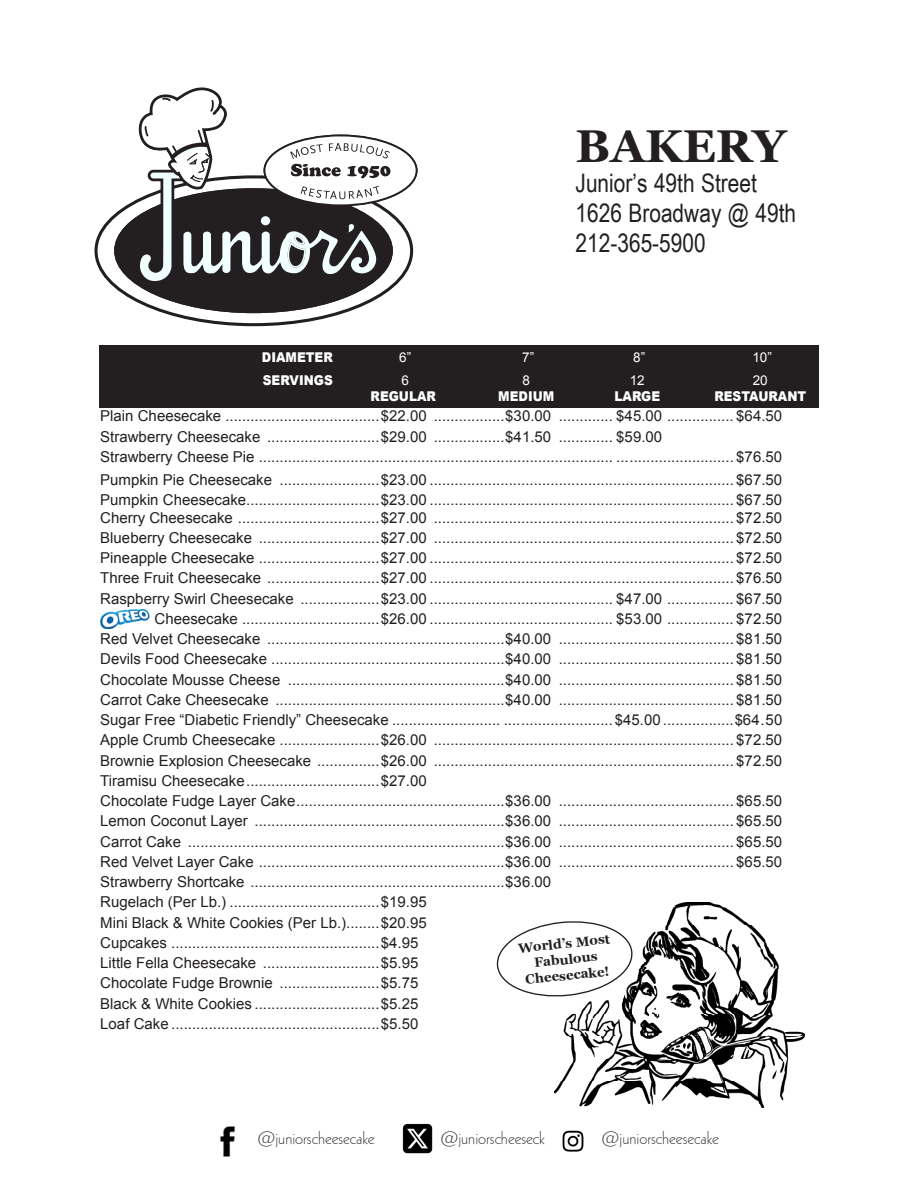
<style>
.page{position:relative;width:918px;height:1188px;background:#fff}
.page>*{position:absolute;margin:0;border:0;box-sizing:border-box;transform-origin:0 0}
.selling_copy{font:700 46.05px "Georgia";color:#231f20}
.selling_copy-2{font:25.5px "Arial Narrow";color:#231f20}
.t1{font:18px "Geometric 231 BT Light C";color:#231f20}
.t2{font:15px "Arial";color:#231f20}
.t3{font:900 13.5px "Arial";color:#fff;scale:.9 1}
.t4{font:13.5px "Arial";color:#fff}
.t5{font:700 13.35px/16px "Georgia";color:#231f20;text-align:center}
</style>
<div class="page">
<div style="left:99px;top:345px;width:720px;height:63px;background:#231f20"></div>
<img style="left:554px;top:903px;width:250px;height:204px">
<svg style="left:496px;top:919px;width:138px;height:80px"></svg>
<svg style="left:95px;top:175px;width:318px;height:151px"></svg>
<div style="left:114px;top:188px;width:279px;height:125px;background:#231f20;border:2px solid #231f20;border-radius:50%"></div>
<svg style="left:263px;top:134px;width:155px;height:72px"></svg>
<svg style="left:136px;top:87px;width:254px;height:198px"></svg>
<img style="left:220px;top:1126px;width:16px;height:30px">
<img style="left:402px;top:1123px;width:31px;height:31px">
<img style="left:562px;top:1130px;width:22px;height:22px">
<img style="left:100px;top:608px;width:50px;height:20px">
<p class="selling_copy" style="left:576px;top:111px;width:212px">BAKERY</p>
<p class="selling_copy-2" style="left:576px;top:164px;width:183px">Junior’s 49th Street</p>
<p class="selling_copy-2" style="left:576px;top:194px;width:222px">1626 Broadway @ 49th</p>
<p class="selling_copy-2" style="left:576px;top:224px;width:132px">212-365-5900</p>
<p class="t3" style="left:262px;top:348px;width:80px">DIAMETER</p>
<p class="t4" style="left:399px;top:349px;width:14px">6”</p>
<p class="t4" style="left:522px;top:349px;width:14px">7”</p>
<p class="t4" style="left:633px;top:349px;width:14px">8”</p>
<p class="t4" style="left:752px;top:349px;width:21px">10”</p>
<p class="t3" style="left:263px;top:370px;width:79px">SERVINGS</p>
<p class="t4" style="left:402px;top:371px;width:9px">6</p>
<p class="t4" style="left:523px;top:371px;width:9px">8</p>
<p class="t4" style="left:630px;top:371px;width:17px">12</p>
<p class="t4" style="left:753px;top:371px;width:17px">20</p>
<p class="t3" style="left:371px;top:386px;width:74px">REGULAR</p>
<p class="t3" style="left:498px;top:386px;width:64px">MEDIUM</p>
<p class="t3" style="left:614px;top:386px;width:52px">LARGE</p>
<p class="t3" style="left:714px;top:386px;width:104px">RESTAURANT</p>
<p class="t2" style="left:100px;top:406px;width:683px">Plain Cheesecake .....................................$22.00 .................$30.00 ............. $45.00 ................ $64.50</p>
<p class="t2" style="left:100px;top:426px;width:563px">Strawberry Cheesecake ...........................$29.00 .................$41.50 ............. $59.00</p>
<p class="t2" style="left:100px;top:447px;width:683px">Strawberry Cheese Pie ..................................................................................... ............................ $76.50</p>
<p class="t2" style="left:100px;top:470px;width:683px">Pumpkin Pie Cheesecake ........................$23.00 ......................................................................... $67.50</p>
<p class="t2" style="left:100px;top:490px;width:683px">Pumpkin Cheesecake................................$23.00 ......................................................................... $67.50</p>
<p class="t2" style="left:100px;top:507px;width:683px">Cherry Cheesecake ..................................$27.00 ........................................................................ $72.50</p>
<p class="t2" style="left:100px;top:528px;width:683px">Blueberry Cheesecake .............................$27.00 ........................................................................ $72.50</p>
<p class="t2" style="left:100px;top:548px;width:683px">Pineapple Cheesecake .............................$27.00 ......................................................................... $72.50</p>
<p class="t2" style="left:100px;top:568px;width:683px">Three Fruit Cheesecake ...........................$27.00 ......................................................................... $76.50</p>
<p class="t2" style="left:100px;top:588px;width:683px">Raspberry Swirl Cheesecake ...................$23.00 ............................................ $47.00 ................ $67.50</p>
<p class="t2" style="left:155px;top:609px;width:629px">Cheesecake .................................$26.00 ............................................ $53.00 ................ $72.50</p>
<p class="t2" style="left:100px;top:629px;width:683px">Red Velvet Cheesecake .........................................................$40.00 .......................................... $81.50</p>
<p class="t2" style="left:100px;top:649px;width:683px">Devils Food Cheesecake ........................................................$40.00 .......................................... $81.50</p>
<p class="t2" style="left:100px;top:669px;width:683px">Chocolate Mousse Cheese ....................................................$40.00 .......................................... $81.50</p>
<p class="t2" style="left:100px;top:690px;width:683px">Carrot Cake Cheesecake .......................................................$40.00 .......................................... $81.50</p>
<p class="t2" style="left:100px;top:710px;width:684px">Sugar Free “Diabetic Friendly” Cheesecake .......................... ..........................$45.00 .................$64.50</p>
<p class="t2" style="left:100px;top:730px;width:683px">Apple Crumb Cheesecake ........................$26.00 ........................................................................ $72.50</p>
<p class="t2" style="left:100px;top:750px;width:683px">Brownie Explosion Cheesecake ...............$26.00 ........................................................................ $72.50</p>
<p class="t2" style="left:100px;top:771px;width:328px">Tiramisu Cheesecake................................$27.00</p>
<p class="t2" style="left:100px;top:791px;width:683px">Chocolate Fudge Layer Cake..................................................$36.00 .......................................... $65.50</p>
<p class="t2" style="left:100px;top:811px;width:683px">Lemon Coconut Layer ............................................................$36.00 .......................................... $65.50</p>
<p class="t2" style="left:100px;top:831px;width:683px">Carrot Cake ............................................................................$36.00 .......................................... $65.50</p>
<p class="t2" style="left:100px;top:852px;width:683px">Red Velvet Layer Cake ...........................................................$36.00 .......................................... $65.50</p>
<p class="t2" style="left:100px;top:872px;width:452px">Strawberry Shortcake .............................................................$36.00</p>
<p class="t2" style="left:100px;top:892px;width:328px">Rugelach (Per Lb.) ....................................$19.95</p>
<p class="t2" style="left:100px;top:912px;width:328px">Mini Black &amp; White Cookies (Per Lb.)........$20.95</p>
<p class="t2" style="left:100px;top:933px;width:320px">Cupcakes ..................................................$4.95</p>
<p class="t2" style="left:100px;top:953px;width:320px">Little Fella Cheesecake ............................$5.95</p>
<p class="t2" style="left:100px;top:973px;width:320px">Chocolate Fudge Brownie ........................$5.75</p>
<p class="t2" style="left:100px;top:993px;width:320px">Black &amp; White Cookies ..............................$5.25</p>
<p class="t2" style="left:100px;top:1014px;width:320px">Loaf Cake ..................................................$5.50</p>
<p class="t5" style="left:517px;top:939px;width:94px;rotate:-6deg">World’s Most<br>Fabulous<br>Cheesecake!</p>
<p class="t1" style="left:257px;top:1127px;width:119px">@juniorscheesecake</p>
<p class="t1" style="left:440px;top:1127px;width:106px">@juniorscheeseck</p>
<p class="t1" style="left:602px;top:1127px;width:119px">@juniorscheesecake</p>
</div>
